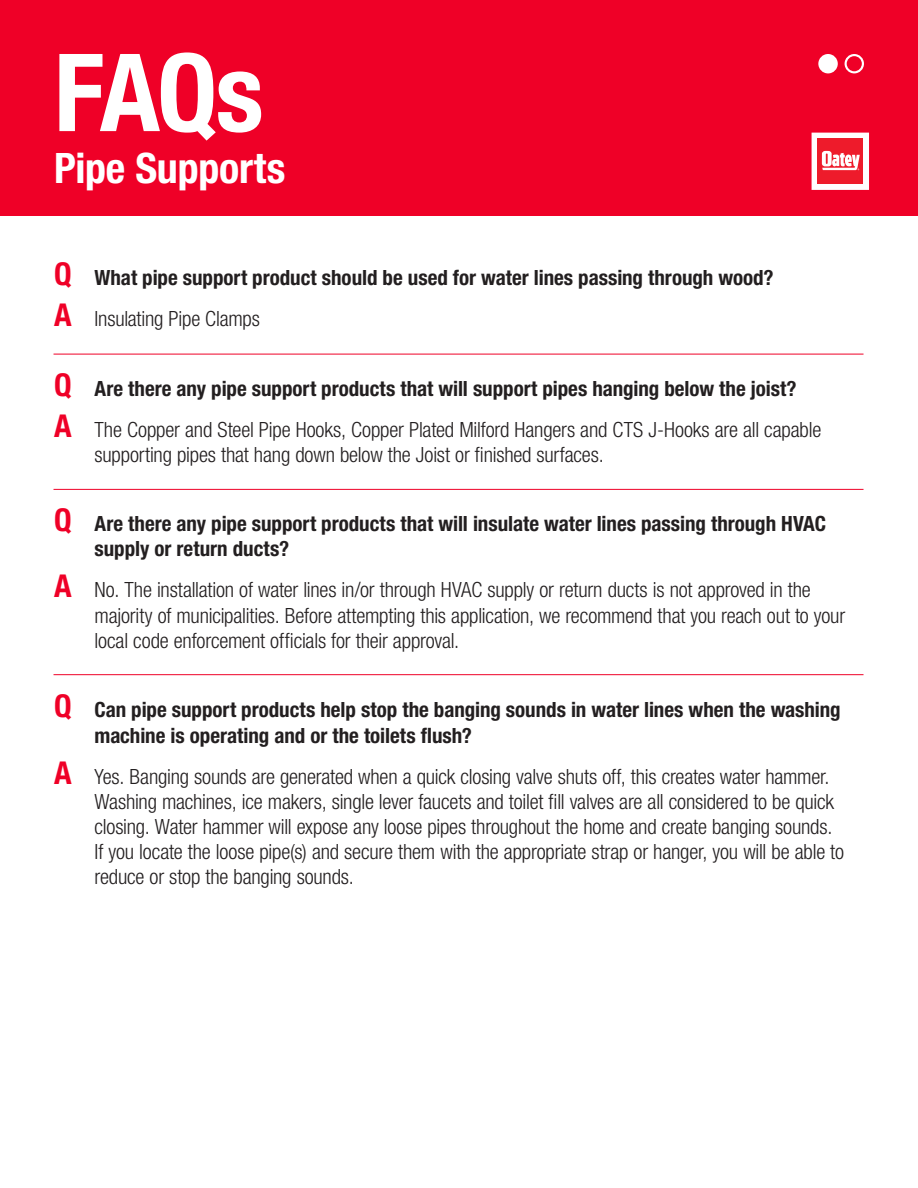
<style>
.page{position:relative;width:918px;height:1188px;background:#fff}
.page>*{position:absolute;margin:0;border:0;box-sizing:border-box;transform-origin:0 0}
.t1{font:700 condensed 108px "Helvetica Neue LT Std";color:#fff}
.t2{font:700 condensed 42px "Helvetica Neue LT Std";letter-spacing:-.005em;color:#fff}
.t3{font:300 condensed 21px/25.2px "Helvetica Neue LT Std";letter-spacing:-.01em;color:#231f20}
.t4{font:700 condensed 21px/25.2px "Helvetica Neue LT Std";color:#231f20}
.s1{font-size:31.5px;color:#ef0027}
.s2{font-weight:700;font-size:31.5px;color:#ef0027}
</style>
<div class="page">
<div style="left:0;top:0;width:918px;height:216px;background:#ef0027"></div>
<hr style="left:54px;top:489px;width:810px;height:1px;background:#ef0027">
<hr style="left:54px;top:354px;width:810px;height:1px;background:#ef0027">
<hr style="left:54px;top:674px;width:810px;height:1px;background:#ef0027">
<div style="left:818px;top:54px;width:20px;height:19px;background:#fff;border-radius:50%"></div>
<svg style="left:845px;top:54px;width:19px;height:19px"></svg>
<div style="left:847px;top:56px;width:15px;height:15px;background:#ef0027;border-radius:50%"></div>
<svg style="left:811px;top:132px;width:58px;height:58px;background:#f68891"></svg>
<p class="t1" style="left:54px;top:27px;width:211px">FAQs</p>
<p class="t2" style="left:54px;top:143px;width:233px">Pipe Supports</p>
<p class="t4" style="left:54px;top:265px;width:721px"><span class="s1">Q</span> What pipe support product should be used for water lines passing through wood?</p>
<p class="t3" style="left:54px;top:306px;width:208px"><span class="s2">A</span> Insulating Pipe Clamps</p>
<p class="t4" style="left:54px;top:375px;width:744px"><span class="s1">Q</span> Are there any pipe support products that will support pipes hanging below the joist?</p>
<p class="t3" style="left:94px;top:416px;width:728px;text-indent:-40px"><span class="s2">A</span> The Copper and Steel Pipe Hooks, Copper Plated Milford Hangers and CTS J-Hooks are all capable supporting pipes that hang down below the Joist or finished surfaces.</p>
<p class="t4" style="left:94px;top:511px;width:733px;text-indent:-40px"><span class="s1">Q</span> Are there any pipe support products that will insulate water lines passing through HVAC supply or return ducts?</p>
<p class="t3" style="left:94px;top:577px;width:752px;text-indent:-40px"><span class="s2">A</span> No. The installation of water lines in/or through HVAC supply or return ducts is not approved in the majority of municipalities. Before attempting this application, we recommend that you reach out to your local code enforcement officials for their approval.</p>
<p class="t4" style="left:94px;top:697px;width:748px;text-indent:-40px"><span class="s1">Q</span> Can pipe support products help stop the banging sounds in water lines when the washing machine is operating and or the toilets flush?</p>
<p class="t3" style="left:94px;top:763px;width:751px;text-indent:-40px"><span class="s2">A</span> Yes. Banging sounds are generated when a quick closing valve shuts off, this creates water hammer.<br>Washing machines, ice makers, single lever faucets and toilet fill valves are all considered to be quick closing. Water hammer will expose any loose pipes throughout the home and create banging sounds.<br>If you locate the loose pipe(s) and secure them with the appropriate strap or hanger, you will be able to reduce or stop the banging sounds.</p>
</div>
